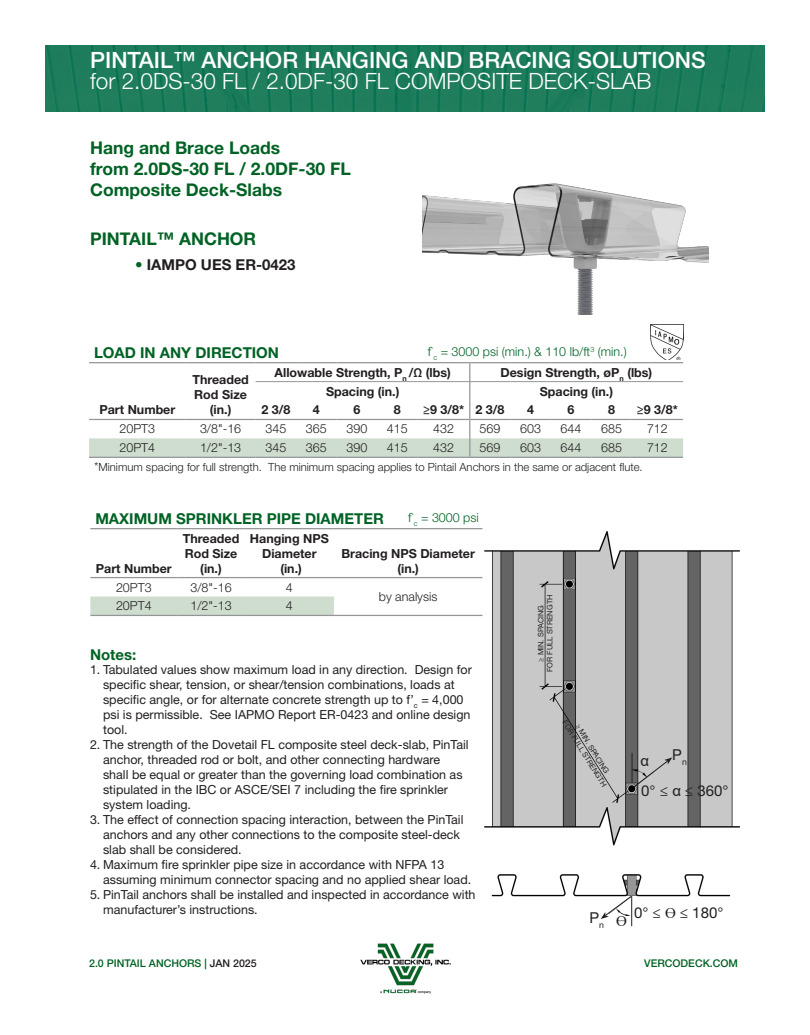
<style>
.page{position:relative;width:810px;height:1035px;background:#fff}
.page>*{position:absolute;margin:0;border:0;box-sizing:border-box;transform-origin:0 0}
.t1{font:300 22.5px "Helvetica Neue LT Std";color:#fff}
.t2{font:500 22.5px "Helvetica Neue LT Std";color:#fff}
.t3{font:700 17.5px/21px "Helvetica Neue LT Std";color:#006224}
.t4{font:700 15px "Helvetica Neue LT Std";color:#006224}
.t5{font:15px "Helvetica Neue LT Std";color:#231f20}
.t6{font:700 15px "Helvetica Neue LT Std";color:#231f20}
.t7{font:15px "Arial";color:#231f20}
.t8{font:15px "Times New Roman";color:#231f20}
.t9{font:12.5px/15px "Helvetica Neue LT Std";color:#231f20}
.t10{font:700 12.5px/15px "Helvetica Neue LT Std";color:#231f20;text-align:center}
.t11{font:300 12.5px "Helvetica Neue LT Std";color:#231f20}
.t12{font:300 12.5px "Helvetica Neue LT Std";color:#006224}
.t13{font:300 11.25px "Helvetica Neue LT Std";color:#231f20}
.t14{font:500 10.62px "Helvetica Neue LT Std";color:#006224}
.t15{font:7.5px "Helvetica Neue LT Std";color:#231f20}
.s1{color:#006224}
.s2{font-size:12.5px}
.s3{font-family:"Arial"}
.s4{font-family:"Times New Roman"}
.s5{color:#231f20}
</style>
<div class="page">
<img style="left:45px;top:45px;width:720px;height:66px">
<img style="left:360px;top:943px;width:91px;height:51px">
<img style="left:422px;top:183px;width:287px;height:132px">
<img style="left:650px;top:324px;width:33px;height:36px">
<div style="left:90px;top:597px;width:244px;height:18px;background:#ceddce"></div>
<hr style="left:90px;top:528px;width:87px;height:1px;background:#939598">
<hr style="left:177px;top:528px;width:68px;height:1px;background:#939598">
<hr style="left:245px;top:528px;width:89px;height:1px;background:#939598">
<hr style="left:334px;top:528px;width:148px;height:1px;background:#939598">
<hr style="left:90px;top:577px;width:87px;height:1px;background:#939598">
<hr style="left:177px;top:577px;width:68px;height:1px;background:#939598">
<hr style="left:245px;top:577px;width:89px;height:1px;background:#939598">
<hr style="left:334px;top:577px;width:148px;height:1px;background:#939598">
<hr style="left:90px;top:615px;width:87px;height:1px;background:#939598">
<hr style="left:177px;top:615px;width:68px;height:1px;background:#939598">
<hr style="left:245px;top:615px;width:89px;height:1px;background:#939598">
<hr style="left:334px;top:615px;width:148px;height:1px;background:#939598">
<hr style="left:89px;top:362px;width:97px;height:1px;background:#939598">
<hr style="left:186px;top:362px;width:70px;height:1px;background:#939598">
<hr style="left:256px;top:362px;width:40px;height:1px;background:#939598">
<hr style="left:296px;top:362px;width:41px;height:1px;background:#939598">
<hr style="left:337px;top:362px;width:40px;height:1px;background:#939598">
<hr style="left:377px;top:362px;width:41px;height:1px;background:#939598">
<hr style="left:418px;top:362px;width:52px;height:1px;background:#939598">
<hr style="left:470px;top:362px;width:40px;height:1px;background:#939598">
<hr style="left:510px;top:362px;width:41px;height:1px;background:#939598">
<hr style="left:551px;top:362px;width:40px;height:1px;background:#939598">
<hr style="left:591px;top:362px;width:41px;height:1px;background:#939598">
<hr style="left:632px;top:362px;width:51px;height:1px;background:#939598">
<svg style="left:89px;top:363px;width:594px;height:94px"></svg>
<hr style="left:89px;top:457px;width:97px;height:1px;background:#939598">
<hr style="left:186px;top:457px;width:70px;height:1px;background:#939598">
<hr style="left:256px;top:457px;width:40px;height:1px;background:#939598">
<hr style="left:296px;top:457px;width:41px;height:1px;background:#939598">
<hr style="left:337px;top:457px;width:40px;height:1px;background:#939598">
<hr style="left:377px;top:457px;width:41px;height:1px;background:#939598">
<hr style="left:418px;top:457px;width:52px;height:1px;background:#939598">
<hr style="left:470px;top:457px;width:40px;height:1px;background:#939598">
<hr style="left:510px;top:457px;width:41px;height:1px;background:#939598">
<hr style="left:551px;top:457px;width:40px;height:1px;background:#939598">
<hr style="left:591px;top:457px;width:41px;height:1px;background:#939598">
<hr style="left:632px;top:457px;width:51px;height:1px;background:#939598">
<img style="left:485px;top:532px;width:254px;height:383px">
<svg style="left:633px;top:757px;width:39px;height:31px"></svg>
<hr style="left:632px;top:753px;width:1px;height:30px;background:#231f20">
<hr style="left:631px;top:896px;width:1px;height:30px;background:#231f20">
<svg style="left:601px;top:895px;width:31px;height:24px"></svg>
<p class="t2" style="left:90px;top:46px;width:617px">PINTAIL™ ANCHOR HANGING AND BRACING SOLUTIONS</p>
<p class="t1" style="left:90px;top:68px;width:563px">for 2.0DS-30 FL / 2.0DF-30 FL COMPOSITE DECK-SLAB</p>
<p class="t3" style="left:90px;top:137px;width:192px">Hang and Brace Loads</p>
<p class="t3" style="left:90px;top:158px;width:262px">from 2.0DS-30 FL / 2.0DF-30 FL<br>Composite Deck-Slabs</p>
<p class="t3" style="left:90px;top:228px;width:168px">PINTAIL™ ANCHOR</p>
<p class="t6" style="left:135px;top:255px;width:162px"><span class="s1">•</span> IAMPO UES ER-0423</p>
<p class="t4" style="left:94px;top:343px;width:186px">LOAD IN ANY DIRECTION</p>
<p class="t12" style="left:428px;top:344px;width:200px">f`<sub>c</sub> = 3000 psi (min.) &amp; 110 lb/ft<sup>3</sup> (min.)</p>
<p class="t10" style="left:99px;top:402px;width:77px">Part Number</p>
<p class="t10" style="left:192px;top:372px;width:58px">Threaded<br>Rod Size (in.)</p>
<p class="t10" style="left:275px;top:364px;width:178px">Allowable Strength, P<sub>n</sub> /Ω (lbs)</p>
<p class="t10" style="left:501px;top:364px;width:153px">Design Strength, øP<sub>n</sub> (lbs)</p>
<p class="t10" style="left:326px;top:383px;width:75px">Spacing (in.)</p>
<p class="t10" style="left:540px;top:383px;width:75px">Spacing (in.)</p>
<p class="t10" style="left:261px;top:402px;width:30px">2 3/8</p>
<p class="t10" style="left:313px;top:402px;width:8px">4</p>
<p class="t10" style="left:353px;top:402px;width:8px">6</p>
<p class="t10" style="left:394px;top:402px;width:8px">8</p>
<p class="t10" style="left:423px;top:402px;width:42px">≥9 3/8*</p>
<p class="t10" style="left:476px;top:402px;width:30px">2 3/8</p>
<p class="t10" style="left:527px;top:402px;width:8px">4</p>
<p class="t10" style="left:568px;top:402px;width:8px">6</p>
<p class="t10" style="left:608px;top:402px;width:8px">8</p>
<p class="t10" style="left:637px;top:402px;width:42px">≥9 3/8*</p>
<p class="t11" style="left:120px;top:421px;width:37px">20PT3</p>
<p class="t11" style="left:200px;top:421px;width:43px">3/8"-16</p>
<p class="t11" style="left:265px;top:421px;width:22px">345</p>
<p class="t11" style="left:306px;top:421px;width:22px">365</p>
<p class="t11" style="left:346px;top:421px;width:22px">390</p>
<p class="t11" style="left:387px;top:421px;width:22px">415</p>
<p class="t11" style="left:433px;top:421px;width:22px">432</p>
<p class="t11" style="left:480px;top:421px;width:22px">569</p>
<p class="t11" style="left:520px;top:421px;width:22px">603</p>
<p class="t11" style="left:561px;top:421px;width:22px">644</p>
<p class="t11" style="left:601px;top:421px;width:22px">685</p>
<p class="t11" style="left:647px;top:421px;width:22px">712</p>
<p class="t11" style="left:120px;top:440px;width:37px">20PT4</p>
<p class="t11" style="left:200px;top:440px;width:43px">1/2"-13</p>
<p class="t11" style="left:265px;top:440px;width:22px">345</p>
<p class="t11" style="left:306px;top:440px;width:22px">365</p>
<p class="t11" style="left:346px;top:440px;width:22px">390</p>
<p class="t11" style="left:387px;top:440px;width:22px">415</p>
<p class="t11" style="left:433px;top:440px;width:22px">432</p>
<p class="t11" style="left:480px;top:440px;width:22px">569</p>
<p class="t11" style="left:520px;top:440px;width:22px">603</p>
<p class="t11" style="left:561px;top:440px;width:22px">644</p>
<p class="t11" style="left:601px;top:440px;width:22px">685</p>
<p class="t11" style="left:647px;top:440px;width:22px">712</p>
<p class="t13" style="left:94px;top:460px;width:550px"><span class="s2">*</span>Minimum spacing for full strength. The minimum spacing applies to Pintail Anchors in the same or adjacent flute.</p>
<p class="t4" style="left:95px;top:509px;width:290px">MAXIMUM SPRINKLER PIPE DIAMETER</p>
<p class="t10" style="left:96px;top:560px;width:77px">Part Number</p>
<p class="t12" style="left:408px;top:510px;width:72px">f`<sub>c</sub> = 3000 psi</p>
<p class="t10" style="left:250px;top:530px;width:80px">Hanging NPS<br>Diameter</p>
<p class="t10" style="left:280px;top:560px;width:23px">(in.)</p>
<p class="t10" style="left:183px;top:530px;width:58px;text-align:left">Threaded<br>Rod Size</p>
<p class="t10" style="left:200px;top:560px;width:23px">(in.)</p>
<p class="t10" style="left:341px;top:545px;width:135px">Bracing NPS Diameter</p>
<p class="t10" style="left:397px;top:560px;width:23px">(in.)</p>
<p class="t11" style="left:116px;top:579px;width:37px">20PT3</p>
<p class="t11" style="left:190px;top:579px;width:43px">3/8"-16</p>
<p class="t11" style="left:286px;top:579px;width:8px">4</p>
<p class="t11" style="left:116px;top:598px;width:37px">20PT4</p>
<p class="t11" style="left:190px;top:598px;width:43px">1/2"-13</p>
<p class="t11" style="left:286px;top:598px;width:8px">4</p>
<p class="t4" style="left:90px;top:645px;width:48px">Notes:</p>
<p class="t11" style="left:379px;top:589px;width:60px">by analysis</p>
<p class="t9" style="left:103px;top:661px;width:370px;text-indent:-13px">1. Tabulated values show maximum load in any direction. Design for specific shear, tension, or shear/tension combinations, loads at specific angle, or for alternate concrete strength up to f’<sub>c</sub> = 4,000 psi is permissible. See IAPMO Report ER-0423 and online design tool.</p>
<p class="t9" style="left:103px;top:736px;width:367px;text-indent:-13px">2. The strength of the Dovetail FL composite steel deck-slab, PinTail anchor, threaded rod or bolt, and other connecting hardware shall be equal or greater than the governing load combination as stipulated in the IBC or ASCE/SEI 7 including the fire sprinkler system loading.</p>
<p class="t9" style="left:103px;top:811px;width:362px;text-indent:-13px">3. The effect of connection spacing interaction, between the PinTail anchors and any other connections to the composite steel-deck slab shall be considered.</p>
<p class="t9" style="left:103px;top:856px;width:370px;text-indent:-13px">4. Maximum fire sprinkler pipe size in accordance with NFPA 13 assuming minimum connector spacing and no applied shear load.</p>
<p class="t9" style="left:103px;top:886px;width:374px;text-indent:-13px">5. PinTail anchors shall be installed and inspected in accordance with manufacturer’s instructions.</p>
<p class="t15" style="left:536px;top:662px;width:58px;rotate:-90deg">≥ MIN. SPACING</p>
<p class="t15" style="left:545px;top:672px;width:79px;rotate:-90deg">FOR FULL STRENGTH</p>
<p class="t15" style="left:568px;top:718px;width:79px;rotate:58deg">FOR FULL STRENGTH</p>
<p class="t15" style="left:581px;top:722px;width:58px;rotate:58deg">≥ MIN. SPACING</p>
<p class="t7" style="left:640px;top:750px;width:10px">α</p>
<p class="t5" style="left:672px;top:746px;width:16px">P<sub>n</sub></p>
<p class="t5" style="left:641px;top:782px;width:89px">0° ≤ <span class="s3">α</span> ≤ 360°</p>
<p class="t5" style="left:590px;top:909px;width:16px">P<sub>n</sub></p>
<p class="t8" style="left:616px;top:910px;width:12px">ϴ</p>
<p class="t5" style="left:634px;top:904px;width:91px">0° ≤ <span class="s4">ϴ</span> ≤ 180°</p>
<p class="t14" style="left:89px;top:956px;width:169px">2.0 PINTAIL ANCHORS | <span class="s5">JAN 2025</span></p>
<p class="t14" style="left:644px;top:956px;width:95px">VERCODECK.COM</p>
</div>
